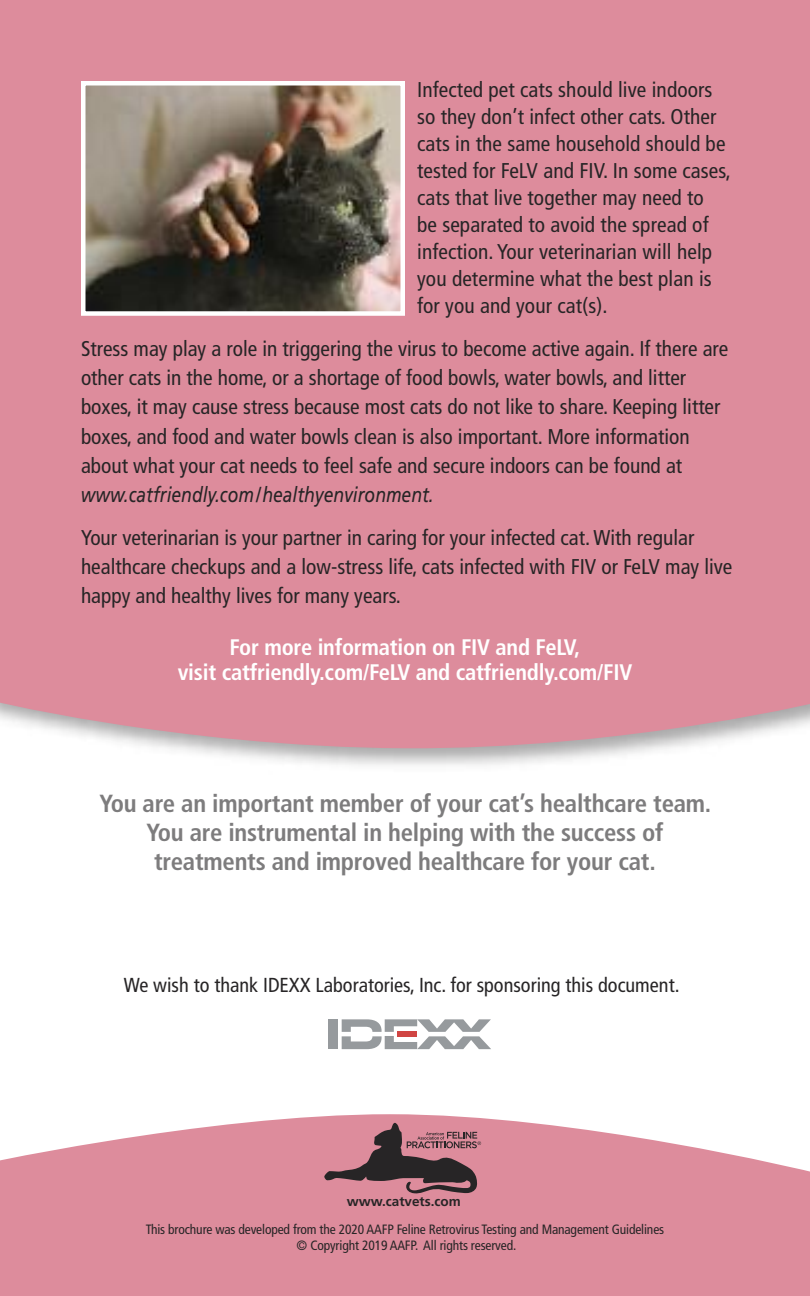
<style>
.page{position:relative;width:810px;height:1296px;background:#fff}
.page>*{position:absolute;margin:0;border:0;box-sizing:border-box;transform-origin:0 0}
.t1{font:700 condensed 24.75px/29.2px "Frutiger";letter-spacing:-.01em;color:#7d7c7d;text-align:center}
.t2{font:700 condensed 22.5px/24.8px "Frutiger";letter-spacing:-.01em;color:#fff;text-align:center}
.t3{font:condensed 21.38px/27px "Frutiger";color:#272526}
.t4{font:italic 21.38px "Frutiger";color:#272526;scale:.82 1}
.t5{font:condensed 20.25px "Frutiger";color:#272526}
.t6{font:condensed 13.5px/16.2px "Frutiger";letter-spacing:-.01em;color:#272526;text-align:center}
.t7{font:700 13.5px "Frutiger";color:#272526}
</style>
<div class="page">
<svg style="left:0;top:1114px;width:810px;height:182px;background:#e099a7"></svg>
<div style="left:0;top:0;width:810px;height:750px;background:#dd8c9c"></div>
<svg style="left:324px;top:1123px;width:157px;height:70px;background:#97646f"></svg>
<div style="left:328px;top:1019px;width:10px;height:30px;background:#969a9d"></div>
<svg style="left:342px;top:1019px;width:149px;height:30px"></svg>
<img style="left:86px;top:86px;width:314px;height:225px">
<div style="left:81px;top:81px;width:324px;height:235px;border:4px solid #fff"></div>
<p class="t3" style="left:417px;top:76px;width:315px">Infected pet cats should live indoors so they don’t infect other cats. Other cats in the same household should be tested for FeLV and FIV. In some cases, cats that live together may need to<br>be separated to avoid the spread of infection. Your veterinarian will help you determine what the best plan is for you and your cat(s).</p>
<p class="t3" style="left:81px;top:334px;width:649px;line-height:29.2px">Stress may play a role in triggering the virus to become active again. If there are other cats in the home, or a shortage of food bowls, water bowls, and litter boxes, it may cause stress because most cats do not like to share. Keeping litter boxes, and food and water bowls clean is also important. More information about what your cat needs to feel safe and secure indoors can be found at</p>
<p class="t4" style="left:81px;top:486px;width:432px">www.catfriendly.com/healthyenvironment.</p>
<p class="t3" style="left:81px;top:523px;width:653px;line-height:29.2px">Your veterinarian is your partner in caring for your infected cat.With regular healthcare checkups and a low-stress life, cats infected with FIV or FeLV may live happy and healthy lives for many years.</p>
<p class="t2" style="left:178px;top:636px;width:456px">For more information on FIV and FeLV,<br>visit catfriendly.com/FeLV and catfriendly.com/FIV</p>
<p class="t1" style="left:99px;top:791px;width:613px">You are an important member of your cat’s healthcare team.<br>You are instrumental in helping with the success of treatments and improved healthcare for your cat.</p>
<p class="t5" style="left:124px;top:973px;width:557px">We wish to thank IDEXX Laboratories, Inc. for sponsoring this document.</p>
<p class="t7" style="left:347px;top:1196px;width:116px">www.catvets.com</p>
<p class="t6" style="left:146px;top:1221px;width:520px">This brochure was developed from the 2020 AAFP Feline Retrovirus Testing and Management Guidelines © Copyright 2019 AAFP. All rights reserved.</p>
</div>
